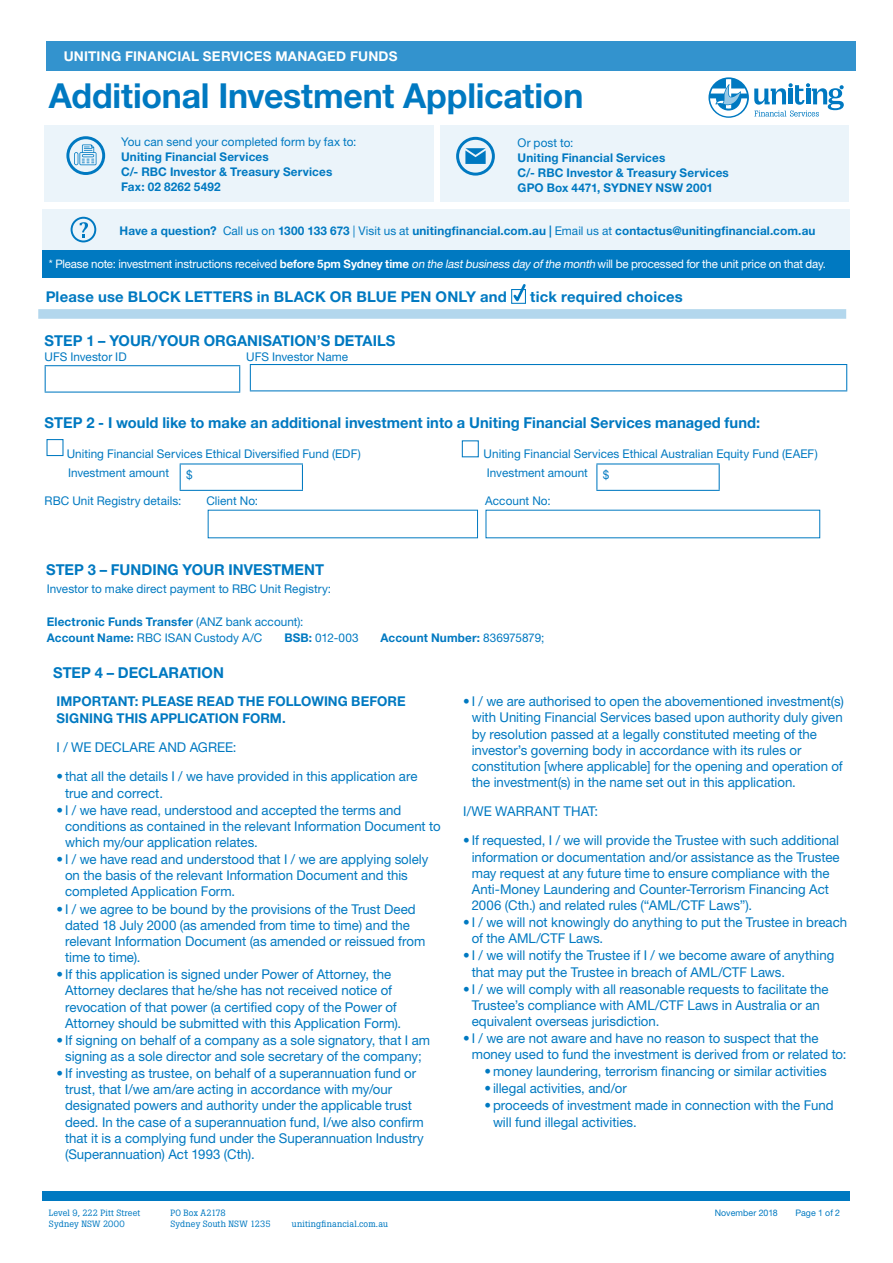
<style>
.page{position:relative;width:893px;height:1263px;background:#fff}
.page>*{position:absolute;margin:0;border:0;box-sizing:border-box;transform-origin:0 0}
.t1{font:700 34.5px "Helvetica Neue LT Std";letter-spacing:-.005em;color:#0079c1}
.t2{font:700 15px "Helvetica Neue LT Std";letter-spacing:.005em;color:#0079c1}
.t3{font:700 14.85px "Helvetica Neue LT Std";letter-spacing:.015em;color:#0079c1}
.t4{font:13.5px/16.2px "Helvetica Neue LT Std";color:#0079c1}
.t5{font:700 13.5px/17.1px "Helvetica Neue LT Std";letter-spacing:.005em;color:#0079c1}
.t6{font:700 13.5px "Helvetica Neue LT Std";letter-spacing:.015em;color:#fff}
.t7{font:700 12px/15px "Helvetica Neue LT Std";letter-spacing:.015em;color:#0079c1}
.t8{font:12px "Helvetica Neue LT Std";letter-spacing:.005em;color:#0079c1}
.t9{font:11.7px "Helvetica Neue LT Std";letter-spacing:-.015em;color:#fff}
.t10{font:9px/10.5px "Boton Std";letter-spacing:.015em;color:#0079c1}
.t11{font:9px "Helvetica Neue LT Std";letter-spacing:.01em;color:#0079c1}
.s1{font-weight:400}
.s2{font-weight:700}
.s3{font-style:italic}
</style>
<div class="page">
<div style="left:46px;top:42px;width:809px;height:29px;background:#3393ce"></div>
<div style="left:43px;top:1191px;width:807px;height:10px;background:#0079c1"></div>
<svg style="left:708px;top:77px;width:41px;height:41px"></svg>
<svg style="left:710px;top:79px;width:37px;height:37px"></svg>
<svg style="left:754px;top:83px;width:90px;height:34px"></svg>
<div style="left:43px;top:248px;width:807px;height:30px;background:#0079c1"></div>
<div style="left:38px;top:309px;width:808px;height:10px;background:#b3d7ed"></div>
<hr style="left:45px;top:365px;width:195px;height:1px;background:#0079c1">
<svg style="left:45px;top:366px;width:1px;height:26px"></svg>
<svg style="left:239px;top:366px;width:1px;height:26px"></svg>
<hr style="left:45px;top:392px;width:195px;height:1px;background:#0079c1">
<div style="left:43px;top:209px;width:807px;height:41px;background:#ebf4fa"></div>
<svg style="left:71px;top:217px;width:25px;height:25px"></svg>
<svg style="left:511px;top:284px;width:15px;height:20px"></svg>
<hr style="left:250px;top:364px;width:597px;height:1px;background:#0079c1">
<svg style="left:250px;top:365px;width:1px;height:25px"></svg>
<svg style="left:846px;top:365px;width:1px;height:25px"></svg>
<hr style="left:250px;top:390px;width:597px;height:1px;background:#0079c1">
<div style="left:44px;top:125px;width:389px;height:76px;background:#ebf4fa"></div>
<svg style="left:66px;top:136px;width:39px;height:39px"></svg>
<div style="left:441px;top:126px;width:408px;height:76px;background:#ebf4fa"></div>
<svg style="left:456px;top:137px;width:39px;height:39px"></svg>
<hr style="left:180px;top:463px;width:123px;height:1px;background:#0079c1">
<svg style="left:180px;top:464px;width:1px;height:26px"></svg>
<svg style="left:302px;top:464px;width:1px;height:26px"></svg>
<hr style="left:180px;top:490px;width:123px;height:1px;background:#0079c1">
<hr style="left:596px;top:463px;width:124px;height:1px;background:#0079c1">
<svg style="left:596px;top:464px;width:1px;height:26px"></svg>
<svg style="left:719px;top:464px;width:1px;height:26px"></svg>
<hr style="left:596px;top:490px;width:124px;height:1px;background:#0079c1">
<div style="left:46px;top:439px;width:18px;height:17px;background:#fff;border:1px solid #0079c1"></div>
<div style="left:462px;top:440px;width:17px;height:17px;background:#fff;border:1px solid #0079c1"></div>
<p class="t6" style="left:64px;top:48px;width:335px">UNITING FINANCIAL SERVICES MANAGED FUNDS</p>
<h1 class="t1" style="left:49px;top:74px;width:536px">Additional Investment Application</h1>
<p class="t8" style="left:121px;top:135px;width:237px">You can send your completed form by fax to:</p>
<p class="t7" style="left:121px;top:149px;width:213px">Uniting Financial Services<br>C/- RBC Investor &amp; Treasury Services<br>Fax: 02 8262 5492</p>
<p class="t8" style="left:518px;top:135px;width:57px">Or post to:</p>
<p class="t7" style="left:518px;top:150px;width:213px">Uniting Financial Services<br>C/- RBC Investor &amp; Treasury Services<br>GPO Box 4471, SYDNEY NSW 2001</p>
<p class="t7" style="left:119px;top:223px;width:698px">Have a question? <span class="s1">Call us on</span> 1300 133 673 <span class="s1">| Visit us at</span> unitingfinancial.com.au | <span class="s1">Email us at</span> contactus@unitingfinancial.com.au</p>
<p class="t9" style="left:49px;top:257px;width:779px">* Please note: investment instructions received <span class="s2">before 5pm Sydney time</span> <span class="s3">on the lastbusiness day ofthe month</span> will be processed for the unit price on that day.</p>
<p class="t3" style="left:46px;top:288px;width:463px">Please use BLOCK LETTERS in BLACK OR BLUE PEN ONLY and</p>
<p class="t3" style="left:530px;top:288px;width:154px">tick required choices</p>
<p class="t2" style="left:45px;top:331px;width:352px">STEP 1 – YOUR/YOUR ORGANISATION’S DETAILS</p>
<p class="t8" style="left:45px;top:349px;width:83px">UFS Investor ID</p>
<p class="t8" style="left:246px;top:349px;width:103px">UFS Investor Name</p>
<p class="t2" style="left:45px;top:413px;width:717px">STEP 2 - I would like to make an additional investment into a Uniting Financial Services managed fund:</p>
<p class="t8" style="left:67px;top:446px;width:296px">Uniting Financial Services Ethical Diversified Fund (EDF)</p>
<p class="t8" style="left:484px;top:446px;width:336px">Uniting Financial Services Ethical Australian Equity Fund (EAEF)</p>
<p class="t8" style="left:45px;top:494px;width:138px">RBC Unit Registry details:</p>
<p class="t8" style="left:206px;top:494px;width:53px">Client No:</p>
<p class="t8" style="left:485px;top:494px;width:67px">Account No:</p>
<p class="t8" style="left:68px;top:465px;width:103px">Investment amount</p>
<p class="t8" style="left:186px;top:467px;width:8px">$</p>
<p class="t8" style="left:487px;top:465px;width:124px">Investment amount $</p>
<p class="t2" style="left:46px;top:561px;width:279px">STEP 3 – FUNDING YOUR INVESTMENT</p>
<p class="t8" style="left:47px;top:581px;width:286px">Investor to make direct payment to RBC Unit Registry:</p>
<p class="t7" style="left:47px;top:613px;width:258px;line-height:16.5px">Electronic Funds Transfer <span class="s1">(ANZ bank account):<br></span>Account Name: <span class="s1">RBC ISAN Custody A/C</span></p>
<p class="t8" style="left:284px;top:631px;width:76px"><span class="s2">BSB:</span> 012-003</p>
<p class="t7" style="left:380px;top:630px;width:165px">Account Number: <span class="s1">836975879;</span></p>
<p class="t2" style="left:53px;top:664px;width:172px">STEP 4 – DECLARATION</p>
<p class="t5" style="left:57px;top:692px;width:351px">IMPORTANT: PLEASE READ THE FOLLOWING BEFORE<br>SIGNING THIS APPLICATION FORM.</p>
<p class="t4" style="left:57px;top:739px;width:182px">I / WE DECLARE AND AGREE:</p>
<p class="t4" style="left:65px;top:768px;width:354px;text-indent:-9px">• that all the details I / we have provided in this application are true and correct.</p>
<p class="t4" style="left:65px;top:801px;width:377px;text-indent:-9px">• I / we have read, understood and accepted the terms and conditions as contained in the relevant Information Document to which my/our application relates.</p>
<p class="t4" style="left:65px;top:851px;width:365px;text-indent:-9px">• I / we have read and understood that I / we are applying solely on the basis of the relevant Information Document and this completed Application Form.</p>
<p class="t4" style="left:65px;top:900px;width:362px;text-indent:-9px">• I / we agree to be bound by the provisions of the Trust Deed dated 18 July 2000 (as amended from time to time) and the relevant Information Document (as amended or reissued from time to time).</p>
<p class="t4" style="left:65px;top:966px;width:338px;text-indent:-9px">• If this application is signed under Power of Attorney, the Attorney declares that he/she has not received notice of revocation of that power (a certified copy of the Power of Attorney should be submitted with this Application Form).</p>
<p class="t4" style="left:57px;top:1032px;width:375px;text-align:center">• If signing on behalf of a company as a sole signatory, that I am signing as a sole director and sole secretary of the company;</p>
<p class="t4" style="left:65px;top:1065px;width:360px;text-indent:-9px">• If investing as trustee, on behalf of a superannuation fund or trust, that I/we am/are acting in accordance with my/our designated powers and authority under the applicable trust deed. In the case of a superannuation fund, I/we also confirm that it is a complying fund under the Superannuation Industry (Superannuation) Act 1993 (Cth).</p>
<p class="t10" style="left:49px;top:1208px;width:93px">Level 9, 222 Pitt Street<br>Sydney NSW 2000</p>
<p class="t10" style="left:170px;top:1208px;width:102px">PO Box A2178<br>Sydney South NSW 1235</p>
<p class="t10" style="left:292px;top:1218px;width:97px">unitingfinancial.com.au</p>
<p class="t4" style="left:472px;top:693px;width:374px;text-indent:-9px">• I / we are authorised to open the abovementioned investment(s) with Uniting Financial Services based upon authority duly given by resolution passed at a legally constituted meeting of the investor’s governing body in accordance with its rules or constitution [where applicable] for the opening and operation of the investment(s) in the name set out in this application.</p>
<p class="t4" style="left:463px;top:803px;width:137px">I/WE WARRANT THAT:</p>
<p class="t4" style="left:472px;top:832px;width:369px;text-indent:-9px">• If requested, I / we will provide the Trustee with such additional information or documentation and/or assistance as the Trustee may request at any future time to ensure compliance with the Anti-Money Laundering and Counter-Terrorism Financing Act 2006 (Cth.) and related rules (“AML/CTF Laws”).</p>
<p class="t4" style="left:472px;top:914px;width:377px;text-indent:-9px">• I / we will not knowingly do anything to put the Trustee in breach of the AML/CTF Laws.</p>
<p class="t4" style="left:472px;top:947px;width:364px;text-indent:-9px">• I / we will notify the Trustee if I / we become aware of anything that may put the Trustee in breach of AML/CTF Laws.</p>
<p class="t4" style="left:472px;top:980px;width:358px;text-indent:-9px">• I / we will comply with all reasonable requests to facilitate the<br>Trustee’s compliance with AML/CTF Laws in Australia or an equivalent overseas jurisdiction.</p>
<p class="t4" style="left:472px;top:1030px;width:376px;text-indent:-9px">• I / we are not aware and have no reason to suspect that the money used to fund the investment is derived from or related to:</p>
<p class="t4" style="left:484px;top:1063px;width:344px">• money laundering, terrorism financing or similar activities</p>
<p class="t4" style="left:484px;top:1080px;width:144px">• illegal activities, and/or</p>
<p class="t4" style="left:493px;top:1097px;width:342px;text-indent:-9px">•proceeds of investment made in connection with the Fund will fund illegal activities.</p>
<p class="t11" style="left:715px;top:1208px;width:65px">November 2018</p>
<p class="t11" style="left:795px;top:1208px;width:46px">Page 1 of 2</p>
</div>
